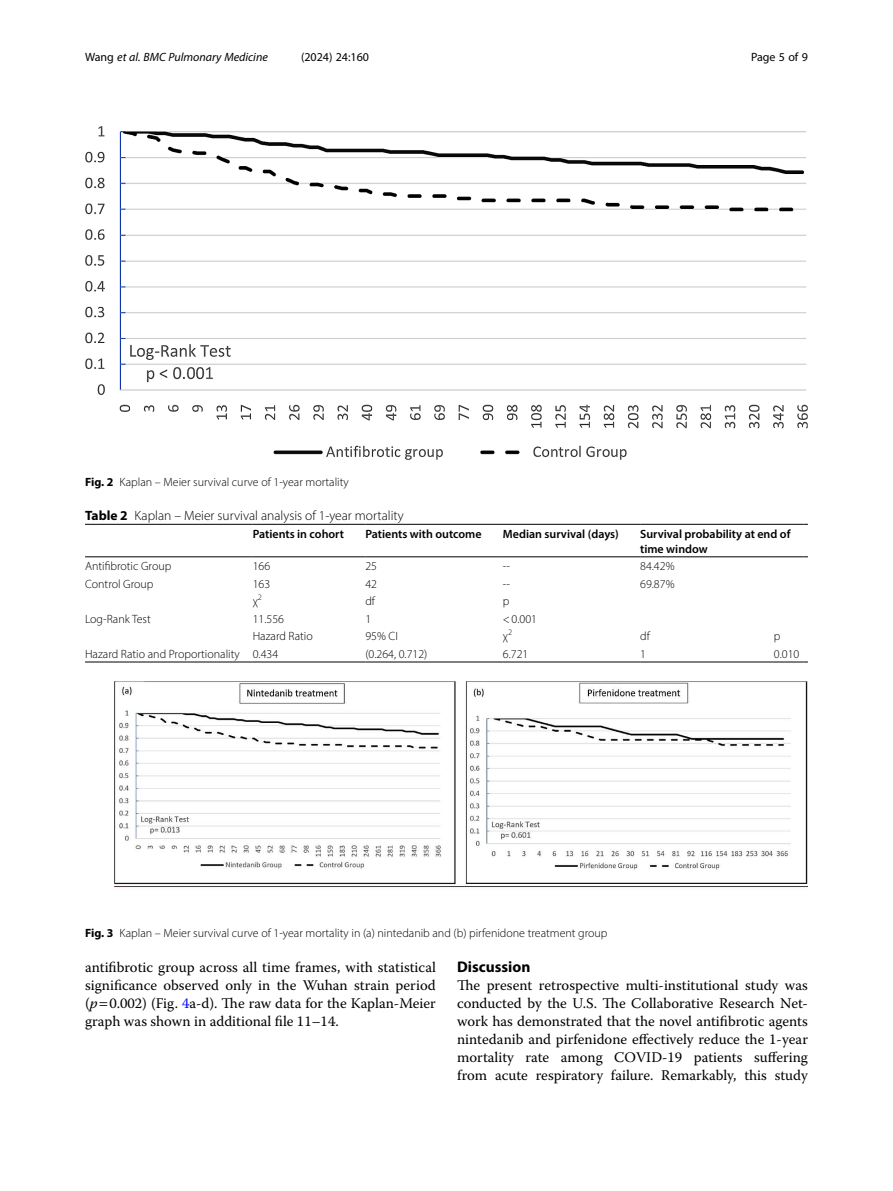
<style>
.page{position:relative;width:893px;height:1191px;background:#fff}
.page>*{position:absolute;margin:0;border:0;box-sizing:border-box;transform-origin:0 0}
.Head_1{font:700 15.45px "Myriad Pro";color:#000}
.Body_Text{font:14.7px/18px "Warnock Pro";color:#000;text-align:justify}
.Body_Text_Indent{font:14.7px/18px "Warnock Pro";color:#000;text-align:justify}
.Table_Caption{font:300 13.5px "Myriad Pro";color:#000}
.Table_Body{font:300 12px "Myriad Pro";color:#000}
.Figure_Caption{font:300 12px "Myriad Pro";color:#000}
.Table_Head{font:600 12px/15px "Myriad Pro";color:#000}
.t1{font:italic 12px "Myriad Pro";color:#000}
.t2{font:12px "Myriad Pro";color:#000}
.s1{font-style:normal}
.s2{font-weight:700}
.s3{font-style:italic}
.s4{color:#00f}
</style>
<div class="page">
<hr style="left:85px;top:556px;width:168px;height:1px;background:#000">
<hr style="left:253px;top:524px;width:112px;height:1px;background:#000">
<hr style="left:253px;top:556px;width:112px;height:1px;background:#000">
<hr style="left:365px;top:524px;width:138px;height:1px;background:#000">
<hr style="left:365px;top:556px;width:138px;height:1px;background:#000">
<hr style="left:503px;top:524px;width:137px;height:1px;background:#000">
<hr style="left:503px;top:556px;width:137px;height:1px;background:#000">
<hr style="left:640px;top:524px;width:134px;height:1px;background:#000">
<svg style="left:774px;top:524px;width:34px;height:1px"></svg>
<hr style="left:640px;top:556px;width:134px;height:1px;background:#000">
<svg style="left:774px;top:556px;width:34px;height:1px"></svg>
<hr style="left:85px;top:662px;width:168px;height:1px;background:#000">
<hr style="left:253px;top:662px;width:112px;height:1px;background:#000">
<hr style="left:365px;top:662px;width:138px;height:1px;background:#000">
<hr style="left:503px;top:662px;width:137px;height:1px;background:#000">
<hr style="left:640px;top:662px;width:134px;height:1px;background:#000">
<svg style="left:774px;top:662px;width:34px;height:1px"></svg>
<hr style="left:85px;top:524px;width:168px;height:1px;background:#000">
<img style="left:114px;top:681px;width:694px;height:207px">
<img style="left:85px;top:126px;width:723px;height:333px">
<p class="t1" style="left:85px;top:50px;width:184px"><span class="s1">Wang</span> et al. BMC Pulmonary Medicine</p>
<p class="t2" style="left:301px;top:50px;width:70px">(2024) 24:160</p>
<p class="t2" style="left:751px;top:50px;width:58px">Page 5 of 9</p>
<p class="Figure_Caption" style="left:85px;top:475px;width:265px"><span class="s2">Fig. 2</span> Kaplan – Meier survival curve of 1-year mortality</p>
<p class="Table_Caption" style="left:85px;top:507px;width:320px"><span class="s2">Table 2</span> Kaplan – Meier survival analysis of 1-year mortality</p>
<p class="Table_Head" style="left:253px;top:526px;width:93px">Patients in cohort</p>
<p class="Table_Head" style="left:365px;top:526px;width:118px">Patients with outcome</p>
<p class="Table_Head" style="left:503px;top:526px;width:117px">Median survival (days)</p>
<p class="Table_Head" style="left:640px;top:526px;width:152px">Survival probability at end of time window</p>
<p class="Table_Body" style="left:85px;top:559px;width:88px">Antifibrotic Group</p>
<p class="Table_Body" style="left:253px;top:559px;width:19px">166</p>
<p class="Table_Body" style="left:365px;top:559px;width:13px">25</p>
<p class="Table_Body" style="left:503px;top:559px;width:9px">--</p>
<p class="Table_Body" style="left:640px;top:559px;width:36px">84.42%</p>
<p class="Table_Body" style="left:85px;top:576px;width:70px">Control Group</p>
<p class="Table_Body" style="left:253px;top:576px;width:19px">163</p>
<p class="Table_Body" style="left:365px;top:576px;width:13px">42</p>
<p class="Table_Body" style="left:503px;top:576px;width:9px">--</p>
<p class="Table_Body" style="left:640px;top:576px;width:36px">69.87%</p>
<p class="Table_Body" style="left:253px;top:594px;width:11px">χ<sup>2</sup></p>
<p class="Table_Body" style="left:365px;top:594px;width:11px">df</p>
<p class="Table_Body" style="left:503px;top:594px;width:8px">p</p>
<p class="Table_Body" style="left:85px;top:611px;width:67px">Log-Rank Test</p>
<p class="Table_Body" style="left:253px;top:611px;width:33px">11.556</p>
<p class="Table_Body" style="left:365px;top:611px;width:7px">1</p>
<p class="Table_Body" style="left:503px;top:611px;width:36px">&lt;0.001</p>
<p class="Table_Body" style="left:253px;top:629px;width:62px">Hazard Ratio</p>
<p class="Table_Body" style="left:365px;top:629px;width:34px">95% CI</p>
<p class="Table_Body" style="left:503px;top:629px;width:11px">χ<sup>2</sup></p>
<p class="Table_Body" style="left:640px;top:629px;width:11px">df</p>
<p class="Table_Body" style="left:774px;top:629px;width:8px">p</p>
<p class="Table_Body" style="left:85px;top:646px;width:156px">Hazard Ratio and Proportionality</p>
<p class="Table_Body" style="left:253px;top:646px;width:27px">0.434</p>
<p class="Table_Body" style="left:365px;top:646px;width:64px">(0.264, 0.712)</p>
<p class="Table_Body" style="left:503px;top:646px;width:27px">6.721</p>
<p class="Table_Body" style="left:640px;top:646px;width:7px">1</p>
<p class="Table_Body" style="left:774px;top:646px;width:27px">0.010</p>
<p class="Figure_Caption" style="left:85px;top:925px;width:524px"><span class="s2">Fig. 3</span> Kaplan – Meier survival curve of 1-year mortality in (a) nintedanib and (b) pirfenidone treatment group</p>
<p class="Body_Text_Indent" style="left:85px;top:958px;width:352px">antifibrotic group across all time frames, with statistical significance observed only in the Wuhan strain period (<span class="s3">p</span> 0.002) (Fig. <span class="s4">4</span>a-d). The raw data for the Kaplan-Meier graph was shown in additional file 11–14.</p>
<p class="Head_1" style="left:457px;top:957px;width:75px">Discussion</p>
<p class="Body_Text" style="left:457px;top:976px;width:352px">The present retrospective multi-institutional study was conducted by the U.S. The Collaborative Research Net&shy;work has demonstrated that the novel antifibrotic agents nintedanib and pirfenidone effectively reduce the 1-year mortality rate among COVID-19 patients suffering from acute respiratory failure. Remarkably, this study</p>
</div>
